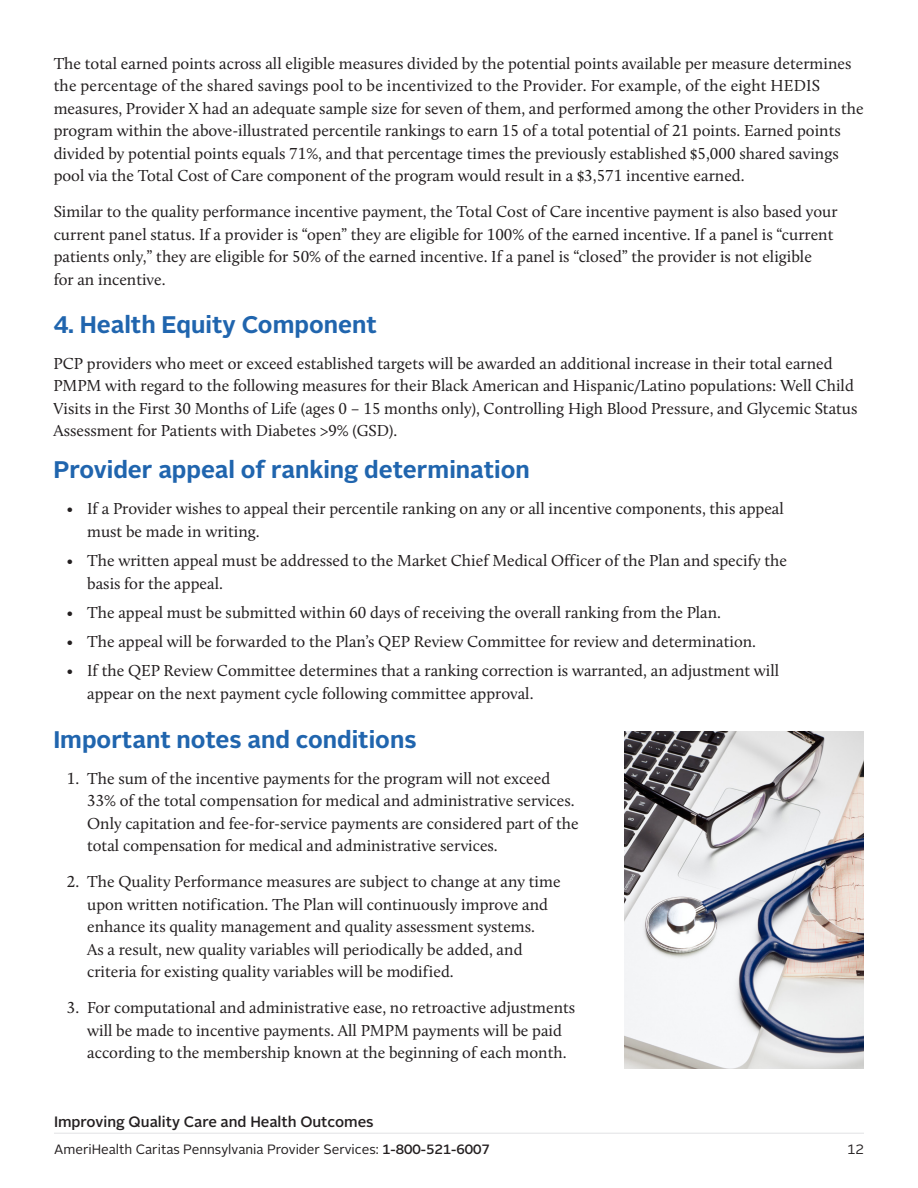
<style>
.page{position:relative;width:918px;height:1188px;background:#fff}
.page>*{position:absolute;margin:0;border:0;box-sizing:border-box;transform-origin:0 0}
.Headline{font:700 24px "Alright Sans";color:#2065ae}
.Body_Copy{font:700 24px "Alright Sans";color:#2065ae}
.Body_Copy-2{font:16.5px/22.5px "Calluna";color:#231f20}
.t1{font:500 15px "Alright Sans";color:#231f20}
.t2{font:13.5px "Alright Sans";color:#231f20}
.s1{font-weight:500}
</style>
<div class="page">
<hr style="left:54px;top:1133px;width:810px;height:1px;background:#e1e2e4">
<img style="left:625px;top:732px;width:239px;height:337px">
<p class="Body_Copy-2" style="left:54px;top:52px;width:811px">The total earned points across all eligible measures divided by the potential points available per measure determines the percentage of the shared savings pool to be incentivized to the Provider. For example, of the eight HEDIS measures, Provider X had an adequate sample size for seven of them, and performed among the other Providers in the program within the above-illustrated percentile rankings to earn 15 of a total potential of 21 points. Earned points divided by potential points equals 71%, and that percentage times the previously established $5,000 shared savings pool via the Total Cost of Care component of the program would result in a $3,571 incentive earned.</p>
<p class="Body_Copy-2" style="left:54px;top:200px;width:785px">Similar to the quality performance incentive payment, the Total Cost of Care incentive payment is also based your current panel status. If a provider is “open” they are eligible for 100% of the earned incentive. If a panel is “current patients only,” they are eligible for 50% of the earned incentive. If a panel is “closed” the provider is not eligible<br>for an incentive.</p>
<p class="Headline" style="left:53px;top:307px;width:325px">4. Health Equity Component</p>
<p class="Body_Copy-2" style="left:53px;top:352px;width:806px">PCP providers who meet or exceed established targets will be awarded an additional increase in their total earned PMPM with regard to the following measures for their Black American and Hispanic/Latino populations: Well Child Visits in the First 30 Months of Life (ages 0 – 15 months only), Controlling High Blood Pressure, and Glycemic Status Assessment for Patients with Diabetes &gt;9% (GSD).</p>
<p class="Body_Copy" style="left:53px;top:453px;width:478px">Provider appeal of ranking determination</p>
<p class="Body_Copy-2" style="left:87px;top:497px;width:698px;text-indent:-20px">• If a Provider wishes to appeal their percentile ranking on any or all incentive components, this appeal must be made in writing.</p>
<p class="Body_Copy-2" style="left:87px;top:549px;width:701px;text-indent:-20px">• The written appeal must be addressed to the Market Chief Medical Officer of the Plan and specify the basis for the appeal.</p>
<p class="Body_Copy-2" style="left:67px;top:601px;width:656px">• The appeal must be submitted within 60 days of receiving the overall ranking from the Plan.</p>
<p class="Body_Copy-2" style="left:67px;top:630px;width:691px">• The appeal will be forwarded to the Plan’s QEP Review Committee for review and determination.</p>
<p class="Body_Copy-2" style="left:87px;top:659px;width:694px;text-indent:-20px">• If the QEP Review Committee determines that a ranking correction is warranted, an adjustment will appear on the next payment cycle following committee approval.</p>
<p class="Headline" style="left:53px;top:723px;width:365px">Important notes and conditions</p>
<p class="Body_Copy-2" style="left:87px;top:767px;width:493px;text-indent:-20px">1. The sum of the incentive payments for the program will not exceed 33% of the total compensation for medical and administrative services.<br>Only capitation and fee-for-service payments are considered part of the total compensation for medical and administrative services.</p>
<p class="Body_Copy-2" style="left:87px;top:870px;width:475px;text-indent:-20px">2. The Quality Performance measures are subject to change at any time upon written notification. The Plan will continuously improve and enhance its quality management and quality assessment systems.<br>As a result, new quality variables will periodically be added, and criteria for existing quality variables will be modified.</p>
<p class="Body_Copy-2" style="left:87px;top:996px;width:490px;text-indent:-20px">3. For computational and administrative ease, no retroactive adjustments will be made to incentive payments. All PMPM payments will be paid according to the membership known at the beginning of each month.</p>
<p class="t1" style="left:54px;top:1112px;width:321px">Improving Quality Care and Health Outcomes</p>
<p class="t2" style="left:54px;top:1140px;width:437px">AmeriHealth Caritas Pennsylvania Provider Services: <span class="s1">1-800-521-6007</span></p>
<p class="t2" style="left:847px;top:1140px;width:18px">12</p>
</div>
